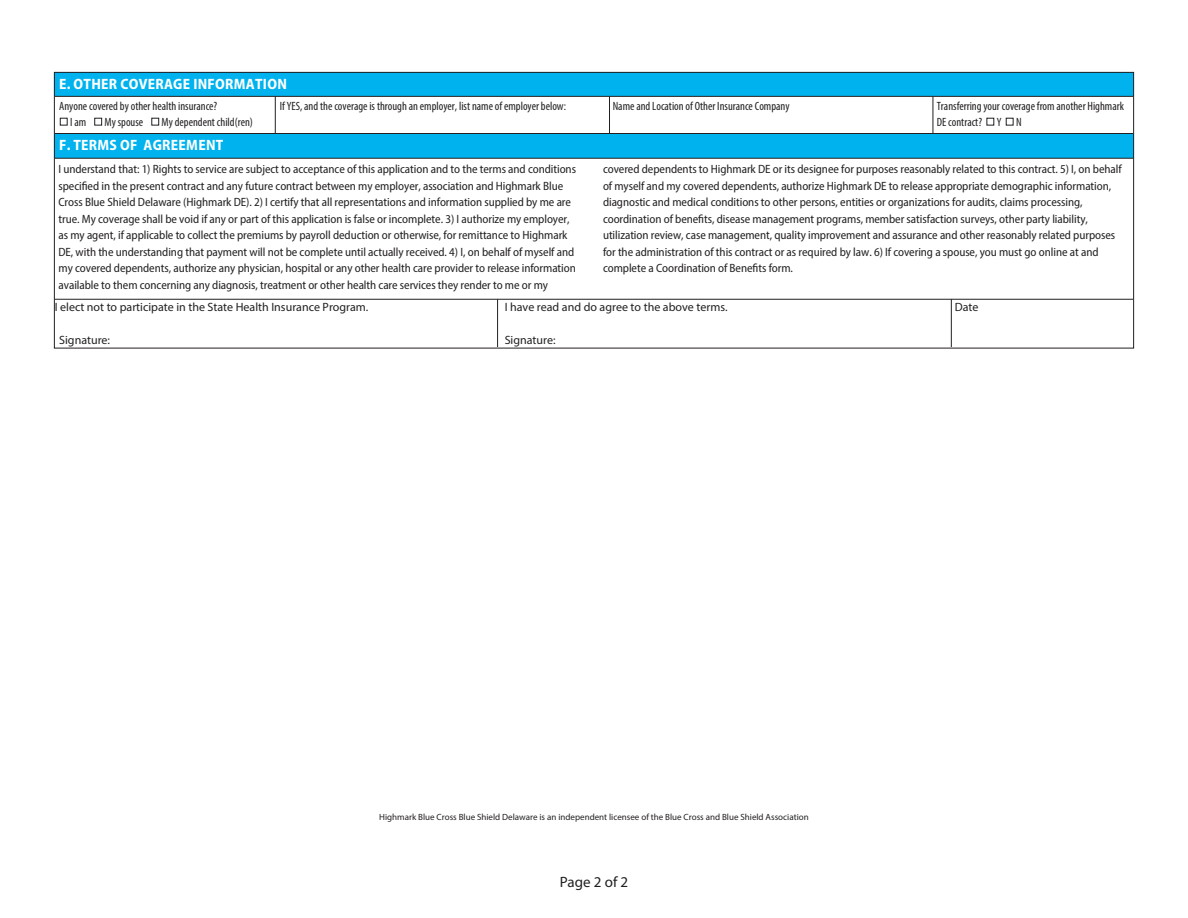
<style>
.page{position:relative;width:1188px;height:918px;background:#fff}
.page>*{position:absolute;margin:0;border:0;box-sizing:border-box;transform-origin:0 0}
.Subheads_White{font:700 semi-condensed 15px "Myriad Pro";letter-spacing:.02em;color:#fff}
.PageNumber{font:15px "Myriad Pro";color:#231f20}
.Text{font:semi-condensed 12px/16.5px "Myriad Pro";letter-spacing:-.005em;color:#231f20}
.Text-2{font:condensed 12px "Myriad Pro";color:#231f20}
.Text-3{font:12px "Myriad Pro";color:#231f20}
.t1{font:9px "Myriad Pro";color:#231f20}
</style>
<div class="page">
<div style="left:54px;top:72px;width:1080px;height:24px;background:#00b3ee"></div>
<div style="left:54px;top:134px;width:1080px;height:24px;background:#00b3ee"></div>
<hr style="left:275px;top:96px;width:1px;height:37px;background:#231f20">
<hr style="left:609px;top:96px;width:1px;height:37px;background:#231f20">
<hr style="left:933px;top:96px;width:1px;height:37px;background:#231f20">
<hr style="left:497px;top:299px;width:1px;height:48px;background:#231f20">
<hr style="left:951px;top:299px;width:1px;height:48px;background:#231f20">
<hr style="left:55px;top:96px;width:1078px;height:1px;background:#231f20">
<hr style="left:55px;top:133px;width:1078px;height:1px;background:#231f20">
<hr style="left:55px;top:158px;width:1078px;height:1px;background:#231f20">
<hr style="left:55px;top:299px;width:1078px;height:1px;background:#231f20">
<div style="left:60px;top:118px;width:7px;height:7px;border:1px solid #231f20"></div>
<div style="left:95px;top:118px;width:7px;height:7px;border:1px solid #231f20"></div>
<div style="left:152px;top:118px;width:7px;height:7px;border:1px solid #231f20"></div>
<p class="Subheads_White" style="left:59px;top:74px;width:229px">E. OTHER COVERAGE INFORMATION</p>
<p class="Text-2" style="left:59px;top:98px;width:160px">Anyone covered by other health insurance?</p>
<p class="Text-2" style="left:280px;top:98px;width:288px">If YES, and the coverage is through an employer, list name of employer below:</p>
<p class="Text-2" style="left:613px;top:98px;width:178px">Name and Location of Other Insurance Company</p>
<p class="Text-2" style="left:937px;top:98px;width:189px">Transferring your coverage from another Highmark</p>
<p class="Text-2" style="left:70px;top:115px;width:18px">I am</p>
<p class="Text-2" style="left:105px;top:115px;width:40px">My spouse</p>
<p class="Text-2" style="left:162px;top:115px;width:93px">My dependent child(ren)</p>
<p class="Text-2" style="left:937px;top:115px;width:86px">DE contract? Y N</p>
<p class="Subheads_White" style="left:59px;top:136px;width:166px">F. TERMS OF AGREEMENT</p>
<p class="Text" style="left:58px;top:161px;width:519px">I understand that: 1) Rights to service are subject to acceptance of this application and to the terms and conditions specified in the present contract and any future contract between my employer, association and Highmark Blue Cross Blue Shield Delaware (Highmark DE). 2) I certify that all representations and information supplied by me are true. My coverage shall be void if any or part of this application is false or incomplete. 3) I authorize my employer, as my agent, if applicable to collect the premiums by payroll deduction or otherwise, for remittance to Highmark DE, with the understanding that payment will not be complete until actually received. 4) I, on behalf of myself and my covered dependents, authorize any physician, hospital or any other health care provider to release information available to them concerning any diagnosis, treatment or other health care services they render to me or my</p>
<p class="Text" style="left:603px;top:161px;width:520px">covered dependents to Highmark DE or its designee for purposes reasonably related to this contract. 5) I, on behalf of myself and my covered dependents, authorize Highmark DE to release appropriate demographic information, diagnostic and medical conditions to other persons, entities or organizations for audits, claims processing, coordination of benefits, disease management programs, member satisfaction surveys, other party liability, utilization review, case management, quality improvement and assurance and other reasonably related purposes for the administration of this contract or as required by law. 6) If covering a spouse, you must go online at and complete a Coordination of Benefits form.</p>
<p class="Text-3" style="left:55px;top:299px;width:315px">I elect not to participate in the State Health Insurance Program.</p>
<p class="Text-3" style="left:505px;top:299px;width:224px">I have read and do agree to the above terms.</p>
<p class="Text-3" style="left:955px;top:299px;width:25px">Date</p>
<p class="Text-3" style="left:59px;top:332px;width:52px">Signature:</p>
<p class="Text-3" style="left:505px;top:332px;width:52px">Signature:</p>
<p class="t1" style="left:379px;top:811px;width:431px">Highmark Blue Cross Blue Shield Delaware is an independent licensee of the Blue Cross and Blue Shield Association</p>
<p class="PageNumber" style="left:560px;top:873px;width:70px">Page 2 of 2</p>
</div>
